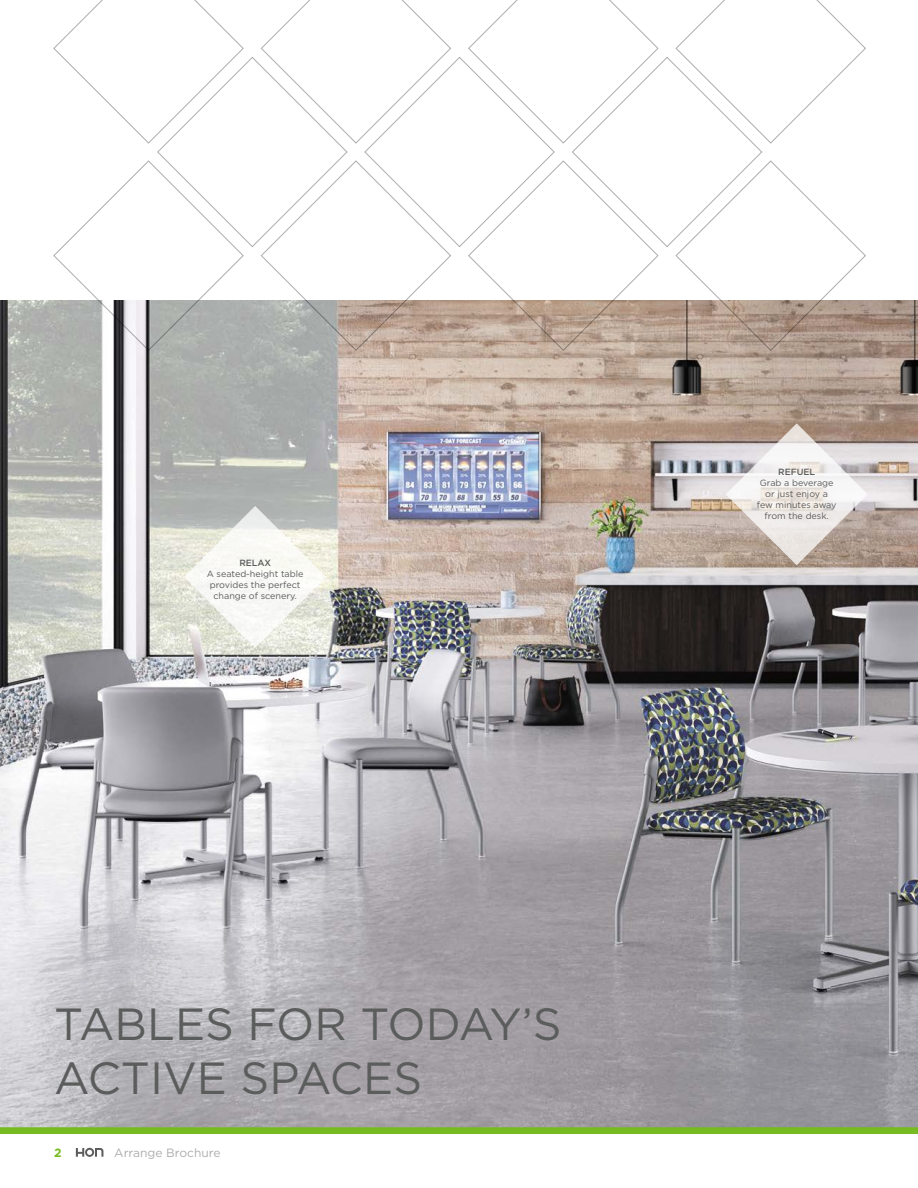
<style>
.page{position:relative;width:918px;height:1188px;background:#fff}
.page>*{position:absolute;margin:0;border:0;box-sizing:border-box;transform-origin:0 0}
.t1{font:45px/54px "Gotham";color:#5b5c5c}
.t2{font:12px "Gotham";color:#acadad}
.t3{font:700 12px "Gotham";color:#76bc21}
.t4{font:9px/10.8px "Gotham";color:#5b5c5c;text-align:center}
.t5{font:500 9px "Gotham";color:#5b5c5c}
</style>
<div class="page">
<img style="left:0;top:300px;width:918px;height:827px">
<svg style="left:184px;top:506px;width:142px;height:142px"></svg>
<svg style="left:726px;top:423px;width:142px;height:142px"></svg>
<svg style="left:76px;top:1148px;width:27px;height:9px"></svg>
<div style="left:0;top:1127px;width:918px;height:7px;background:#76bc21"></div>
<svg style="left:53px;top:0;width:813px;height:351px"></svg>
<p class="t5" style="left:239px;top:557px;width:33px">RELAX</p>
<p class="t4" style="left:207px;top:568px;width:98px">A seated-height table provides the perfect change of scenery.</p>
<p class="t1" style="left:54px;top:996px;width:509px">TABLES FOR TODAY’S<br>ACTIVE SPACES</p>
<h2 class="t3" style="left:54px;top:1144px;width:9px">2</h2>
<h2 class="t2" style="left:114px;top:1145px;width:108px">Arrange Brochure</h2>
<p class="t5" style="left:778px;top:466px;width:38px">REFUEL</p>
<p class="t4" style="left:757px;top:477px;width:81px">Grab a beverage or just enjoy a few minutes away from the desk.</p>
</div>
